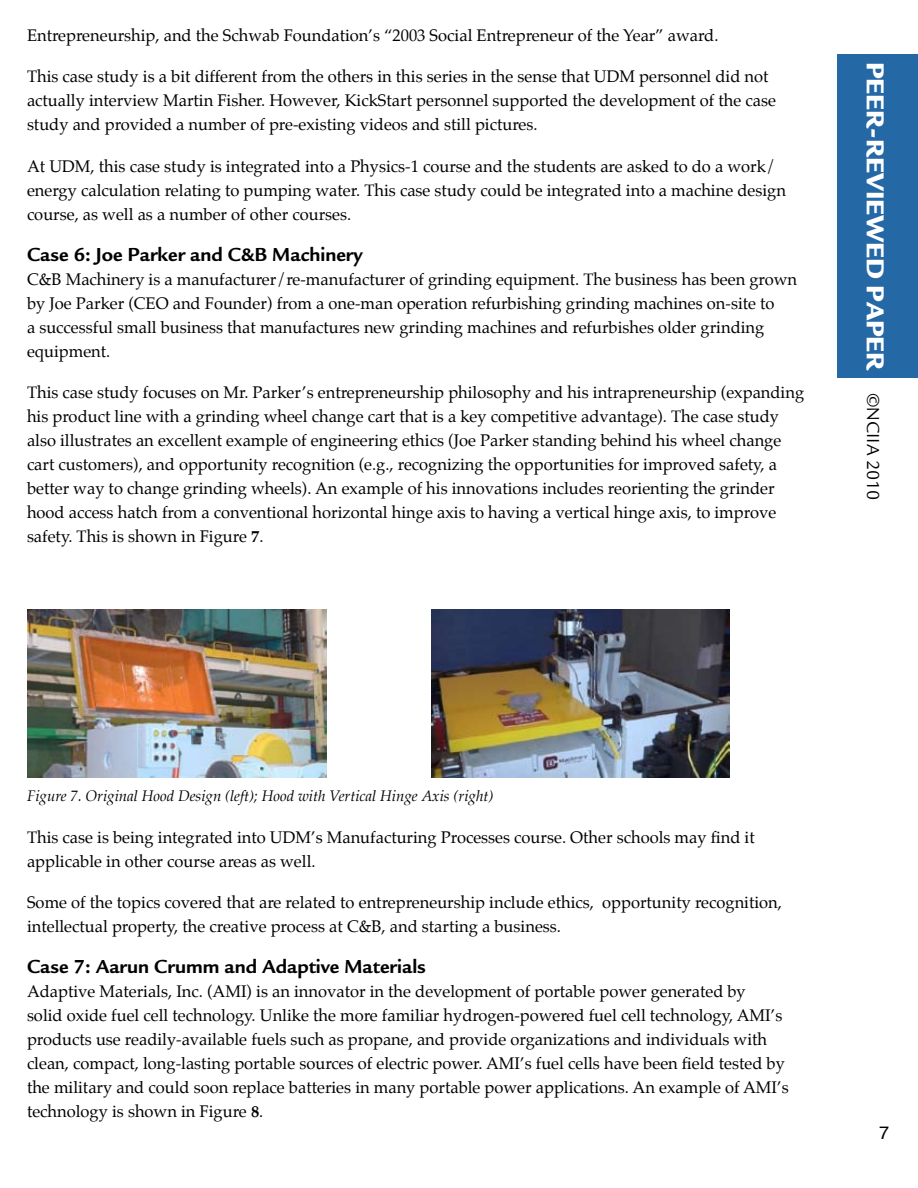
<style>
.page{position:relative;width:918px;height:1188px;background:#fff}
.page>*{position:absolute;margin:0;border:0;box-sizing:border-box;transform-origin:0 0}
.t1{font:900 25.35px "Legacy Sans";color:#fff}
.t2{font:700 19.5px "Legacy Sans";color:#000}
.t3{font:18px "Legacy Sans";color:#000}
.t4{font:18px "Helvetica";color:#000}
.t5{font:16.5px/24px "Palatino";color:#000}
.t6{font:italic 15px "Palatino";color:#000}
.s1{font-weight:700}
</style>
<div class="page">
<div style="left:837px;top:54px;width:81px;height:324px;background:#2568a6"></div>
<img style="left:27px;top:610px;width:299px;height:167px">
<img style="left:431px;top:609px;width:299px;height:168px">
<p class="t5" style="left:27px;top:23px;width:693px">Entrepreneurship, and the Schwab Foundation’s “2003 Social Entrepreneur of the Year” award.</p>
<p class="t5" style="left:27px;top:64px;width:751px">This case study is a bit different from the others in this series in the sense that UDM personnel did not actually interview Martin Fisher. However, KickStart personnel supported the development of the case study and provided a number of pre-existing videos and still pictures.</p>
<p class="t5" style="left:27px;top:154px;width:760px">At UDM, this case study is integrated into a Physics-1 course and the students are asked to do a work/ energy calculation relating to pumping water. This case study could be integrated into a machine design course, as well as a number of other courses.</p>
<p class="t2" style="left:27px;top:242px;width:337px">Case 6: Joe Parker and C&amp;B Machinery</p>
<p class="t5" style="left:27px;top:267px;width:772px">C&amp;B Machinery is a manufacturer/re-manufacturer of grinding equipment. The business has been grown by Joe Parker (CEO and Founder) from a one-man operation refurbishing grinding machines on-site to<br>a successful small business that manufactures new grinding machines and refurbishes older grinding equipment.</p>
<p class="t5" style="left:27px;top:381px;width:779px">This case study focuses on Mr. Parker’s entrepreneurship philosophy and his intrapreneurship (expanding his product line with a grinding wheel change cart that is a key competitive advantage). The case study also illustrates an excellent example of engineering ethics (Joe Parker standing behind his wheel change cart customers), and opportunity recognition (e.g., recognizing the opportunities for improved safety, a better way to change grinding wheels). An example of his innovations includes reorienting the grinder hood access hatch from a conventional horizontal hinge axis to having a vertical hinge axis, to improve safety. This is shown in Figure <span class="s1">7</span>.</p>
<h1 class="t1" style="left:891px;top:62px;width:311px;rotate:90deg">PEER-REVIEWED PAPER</h1>
<p class="t3" style="left:884px;top:393px;width:109px;rotate:90deg">©NCIIA 2010</p>
<p class="t6" style="left:27px;top:784px;width:468px">Figure 7. Original Hood Design (left); Hood with Vertical Hinge Axis (right)</p>
<p class="t5" style="left:27px;top:825px;width:729px">This case is being integrated into UDM’s Manufacturing Processes course. Other schools may find it applicable in other course areas as well.</p>
<p class="t5" style="left:27px;top:891px;width:756px">Some of the topics covered that are related to entrepreneurship include ethics, opportunity recognition, intellectual property, the creative process at C&amp;B, and starting a business.</p>
<p class="t2" style="left:27px;top:955px;width:401px">Case 7: Aarun Crumm and Adaptive Materials</p>
<p class="t5" style="left:27px;top:980px;width:763px">Adaptive Materials, Inc. (AMI) is an innovator in the development of portable power generated by<br>solid oxide fuel cell technology. Unlike the more familiar hydrogen-powered fuel cell technology, AMI’s products use readily-available fuels such as propane, and provide organizations and individuals with clean, compact, long-lasting portable sources of electric power. AMI’s fuel cells have been field tested by the military and could soon replace batteries in many portable power applications. An example of AMI’s technology is shown in Figure <span class="s1">8</span>.</p>
<p class="t4" style="left:879px;top:1119px;width:12px">7</p>
</div>
